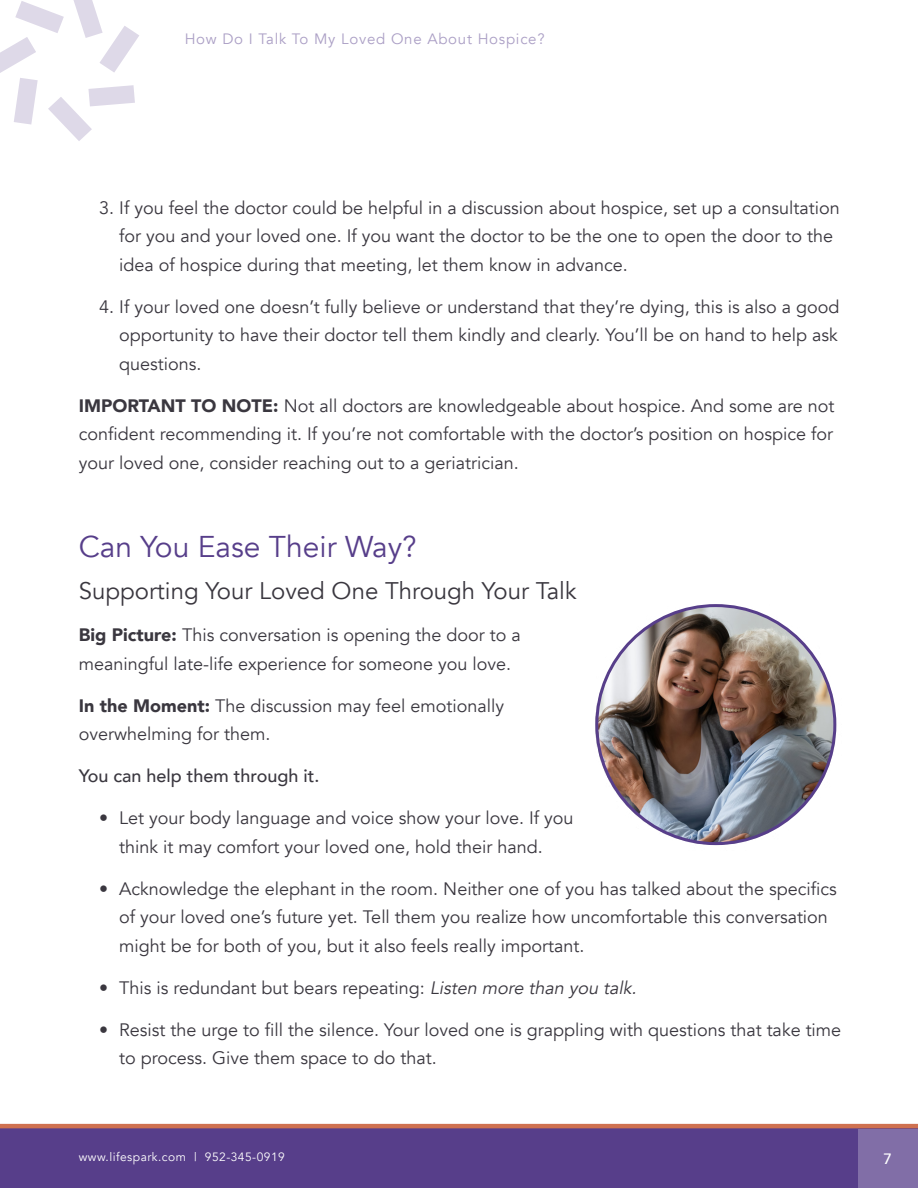
<style>
.page{position:relative;width:918px;height:1188px;background:#fff}
.page>*{position:absolute;margin:0;border:0;box-sizing:border-box;transform-origin:0 0}
.t1{font:30px "Avenir";color:#573e8a}
.t2{font:24px "Avenir";color:#3a373f}
.t3{font:18px/28.5px "Avenir";color:#3a373f}
.t4{font:500 18px "Avenir";color:#3a373f}
.t5{font:15px "Avenir";letter-spacing:.05em;color:#ab9fc5}
.t6{font:500 15px "Avenir Next";color:#fff}
.t7{font:12px "Avenir";letter-spacing:.04em;color:#fff}
.s1{font-weight:900}
.s2{font-style:italic}
</style>
<div class="page">
<svg style="left:0;top:1124px;width:918px;height:64px;fill:#573e8a"></svg>
<div style="left:858px;top:1130px;width:60px;height:58px;background:#816ea7"></div>
<svg style="left:0;top:0;width:139px;height:141px"></svg>
<img style="left:595px;top:604px;width:242px;height:242px">
<img style="left:597px;top:606px;width:238px;height:238px;border-radius:119px">
<p class="t5" style="left:185px;top:30px;width:361px">How Do I Talk To My Loved One About Hospice?</p>
<p class="t3" style="left:119px;top:194px;width:722px;text-indent:-20px">3. If you feel the doctor could be helpful in a discussion about hospice, set up a consultation for you and your loved one. If you want the doctor to be the one to open the door to the idea of hospice during that meeting, let them know in advance.</p>
<p class="t3" style="left:119px;top:293px;width:722px;text-align:justify;text-indent:-20px">4. If your loved one doesn’t fully believe or understand that they’re dying, this is also a good opportunity to have their doctor tell them kindly and clearly. You’ll be on hand to help ask questions.</p>
<p class="t3" style="left:79px;top:392px;width:757px;text-align:justify"><span class="s1">IMPORTANT TO NOTE:</span> Not all doctors are knowledgeable about hospice. And some are not confident recommending it. If you’re not comfortable with the doctor’s position on hospice for your loved one, consider reaching out to a geriatrician.</p>
<h1 class="t1" style="left:79px;top:529px;width:339px">Can You Ease Their Way?</h1>
<h2 class="t2" style="left:79px;top:577px;width:499px">Supporting Your Loved One Through Your Talk</h2>
<p class="t3" style="left:79px;top:621px;width:444px"><span class="s1">Big Picture:</span> This conversation is opening the door to a meaningful late-life experience for someone you love.</p>
<p class="t3" style="left:79px;top:692px;width:427px"><span class="s1">In the Moment:</span> The discussion may feel emotionally overwhelming for them.</p>
<p class="t4" style="left:79px;top:760px;width:242px">You can help them through it.</p>
<p class="t3" style="left:99px;top:804px;width:476px;text-align:center">• Let your body language and voice show your love. If you think it may comfort your loved one, hold their hand.</p>
<p class="t3" style="left:119px;top:875px;width:719px;text-indent:-20px">• Acknowledge the elephant in the room. Neither one of you has talked about the specifics of your loved one’s future yet. Tell them you realize how uncomfortable this conversation might be for both of you, but it also feels really important.</p>
<p class="t3" style="left:99px;top:974px;width:543px">• This is redundant but bears repeating: <span class="s2">Listen more than you talk.</span></p>
<p class="t3" style="left:119px;top:1016px;width:724px;text-indent:-20px">• Resist the urge to fill the silence. Your loved one is grappling with questions that take time to process. Give them space to do that.</p>
<p class="t7" style="left:79px;top:1150px;width:208px">www.lifespark.com | 952-345-0919</p>
<p class="t6" style="left:883px;top:1146px;width:10px">7</p>
</div>
